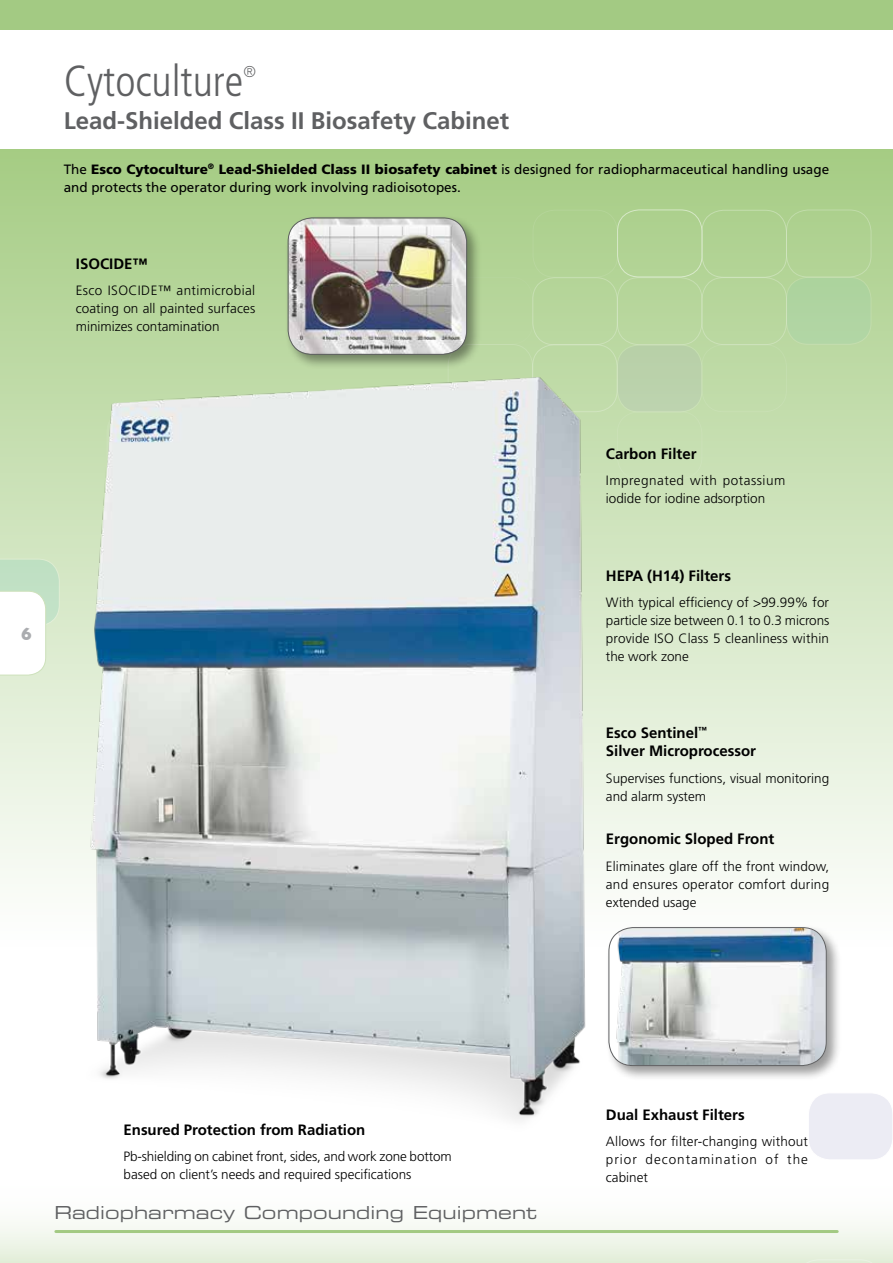
<style>
.page{position:relative;width:893px;height:1263px;background:#fff}
.page>*{position:absolute;margin:0;border:0;box-sizing:border-box;transform-origin:0 0}
.t1{font:300 condensed 43.5px "Frutiger LT Std";color:#5f6062}
.t2{font:700 24px "Frutiger LT Std";color:#5f6062}
.t3{font:700 18px "Gill Sans";color:#aaacaf}
.t4{font:17.85px "Eurostile LT Std Ex 2";letter-spacing:.005em;color:#5f6062}
.t5{font:300 condensed 15.75px "Frutiger LT Std";color:#5f6062}
.t6{font:700 15px/18px "Frutiger LT Std";color:#000}
.t7{font:300 13.5px/18px "Frutiger LT Std";color:#000;text-align:justify}
.t8{font:13.5px/18px "Frutiger LT Std";color:#000}
.s1{font-weight:900}
</style>
<div class="page">
<svg style="left:0;top:1224px;width:893px;height:39px"></svg>
<hr style="left:56px;top:1230px;width:781px;height:3px;background:#a3ca83">
<div style="left:0;top:149px;width:893px;height:800px;background:linear-gradient(to bottom,#a5cc83,#fefefe)"></div>
<div style="left:533px;top:210px;width:85px;height:68px;border:1px solid #fff;border-radius:22px"></div>
<div style="left:617px;top:210px;width:85px;height:67px;border:1px solid #fff;border-radius:22px"></div>
<div style="left:532px;top:277px;width:86px;height:68px;border:1px solid #fff;border-radius:22px"></div>
<div style="left:617px;top:277px;width:85px;height:68px;border:1px solid #fff;border-radius:22px"></div>
<div style="left:617px;top:345px;width:85px;height:67px;background:#bad1aa;border-radius:22px"></div>
<div style="left:617px;top:345px;width:85px;height:67px;border:1px solid #fff;border-radius:22px"></div>
<div style="left:702px;top:277px;width:85px;height:68px;border:1px solid #fff;border-radius:22px"></div>
<div style="left:702px;top:210px;width:85px;height:68px;border:1px solid #fff;border-radius:22px"></div>
<div style="left:786px;top:277px;width:85px;height:67px;background:#afd4a1;border-radius:22px"></div>
<div style="left:786px;top:277px;width:85px;height:68px;border:1px solid #fff;border-radius:22px"></div>
<div style="left:786px;top:210px;width:85px;height:67px;border:1px solid #fff;border-radius:22px"></div>
<div style="left:617px;top:411px;width:85px;height:68px;border:1px solid #fff;border-radius:22px"></div>
<div style="left:702px;top:344px;width:85px;height:68px;border:1px solid #fff;border-radius:22px"></div>
<div style="left:808px;top:1093px;width:85px;height:67px;background:#ececf4;border-radius:22px"></div>
<div style="left:808px;top:1092px;width:85px;height:68px;border:1px solid #fff;border-radius:22px"></div>
<svg style="left:796px;top:1259px;width:86px;height:4px"></svg>
<img style="left:26px;top:322px;width:615px;height:798px">
<div style="left:606px;top:924px;width:236px;height:157px;background:#000;opacity:.4"></div>
<img style="left:609px;top:928px;width:217px;height:137px">
<div style="left:608px;top:927px;width:219px;height:139px;border:1px solid #5f6062;border-radius:24px"></div>
<div style="left:285px;top:215px;width:197px;height:155px;background:#000;opacity:.4"></div>
<img style="left:288px;top:218px;width:178px;height:136px">
<div style="left:288px;top:217px;width:179px;height:138px;border:1px solid #5f6062;border-radius:24px"></div>
<div style="left:0;top:0;width:893px;height:30px;background:#a3ca83"></div>
<svg style="left:0;top:559px;width:60px;height:116px"></svg>
<h1 class="t1" style="left:64px;top:57px;width:181px">Cytoculture</h1>
<p class="t5" style="left:243px;top:63px;width:14px">®</p>
<h2 class="t2" style="left:64px;top:107px;width:447px">Lead-Shielded Class II Biosafety Cabinet</h2>
<p class="t8" style="left:64px;top:160px;width:767px">The <span class="s1">Esco Cytoculture</span><sup>®</sup> <span class="s1">Lead-Shielded Class II biosafety cabinet</span> is designed for radiopharmaceutical handling usage and protects the operator during work involving radioisotopes.</p>
<p class="t6" style="left:76px;top:254px;width:73px">ISOCIDE™</p>
<p class="t7" style="left:76px;top:282px;width:181px">Esco ISOCIDE™ antimicrobial coating on all painted surfaces minimizes contamination</p>
<h3 class="t3" style="left:21px;top:619px;width:12px">6</h3>
<p class="t6" style="left:606px;top:444px;width:92px">Carbon Filter</p>
<p class="t7" style="left:606px;top:472px;width:181px">Impregnated with potassium iodide for iodine adsorption</p>
<p class="t6" style="left:606px;top:566px;width:127px">HEPA (H14) Filters</p>
<p class="t7" style="left:606px;top:593px;width:225px">With typical efficiency of &gt;99.99% for particle size between 0.1 to 0.3 microns provide ISO Class 5 cleanliness within the work zone</p>
<p class="t6" style="left:606px;top:724px;width:152px">Esco Sentinel<sup>™<br></sup>Silver Microprocessor</p>
<p class="t7" style="left:606px;top:769px;width:225px">Supervises functions, visual monitoring and alarm system</p>
<p class="t6" style="left:606px;top:830px;width:170px">Ergonomic Sloped Front</p>
<p class="t7" style="left:606px;top:857px;width:225px">Eliminates glare off the front window, and ensures operator comfort during extended usage</p>
<p class="t6" style="left:123px;top:1120px;width:243px">Ensured Protection from Radiation</p>
<p class="t7" style="left:123px;top:1148px;width:330px">Pb-shielding on cabinet front, sides, and work zone bottom based on client’s needs and required specifications</p>
<h3 class="t4" style="left:54px;top:1201px;width:484px">Radiopharmacy Compounding Equipment</h3>
<p class="t6" style="left:606px;top:1106px;width:140px">Dual Exhaust Filters</p>
<p class="t7" style="left:606px;top:1133px;width:204px">Allows for filter-changing without prior decontamination of the cabinet</p>
</div>
